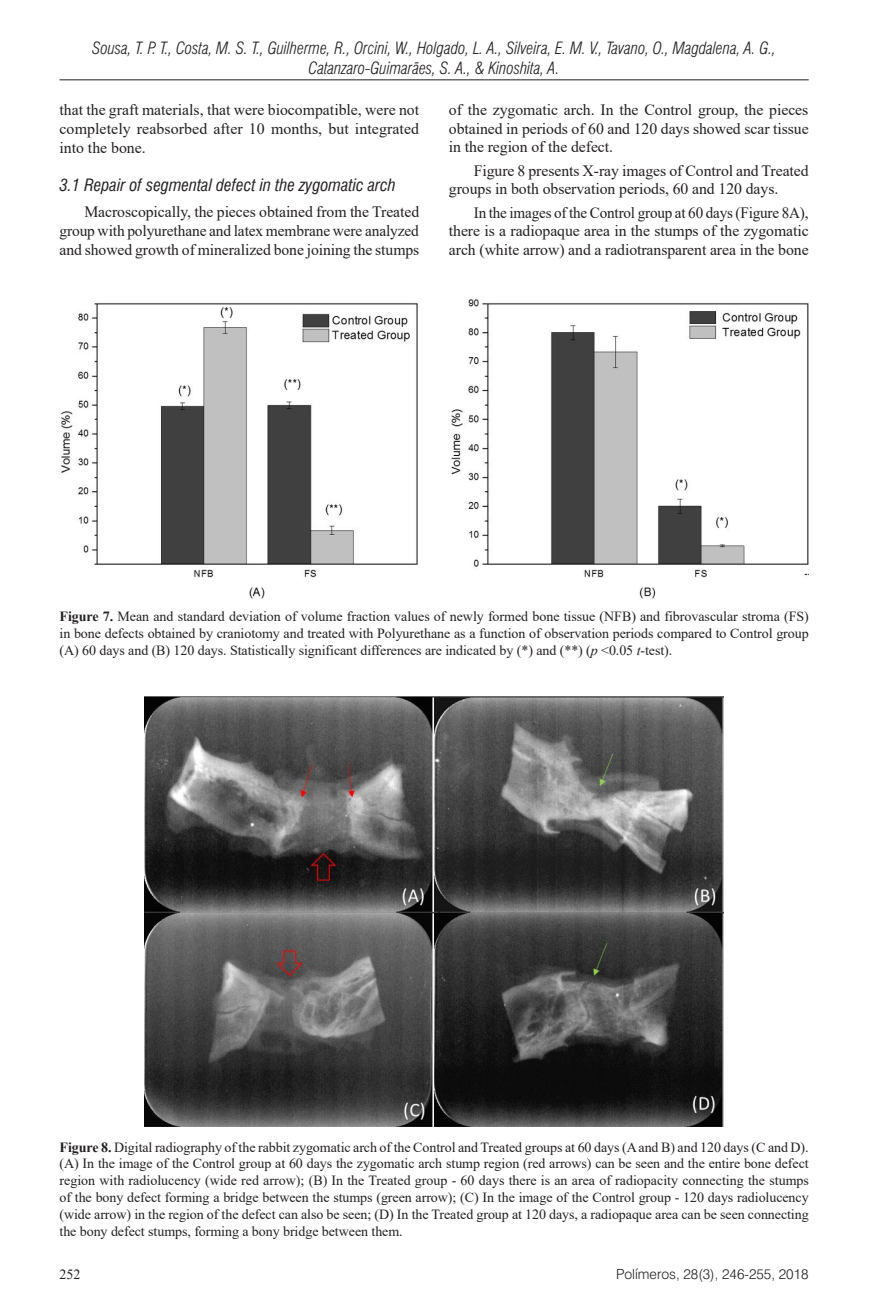
<style>
.page{position:relative;width:893px;height:1315px;background:#fff}
.page>*{position:absolute;margin:0;border:0;box-sizing:border-box;transform-origin:0 0}
.t1{font:italic 300 condensed 16.62px/19.9px "Swiss 721 BT";letter-spacing:-.01em;color:#231f20;text-align:center}
.Heading2{font:italic condensed 16.62px "Swiss 721 BT";color:#231f20}
.Paragraph{font:15.75px/18.9px "Times New Roman";letter-spacing:-.005em;color:#231f20;text-align:justify}
.Paragraph-2{font:15.75px/18.6px "Times New Roman";letter-spacing:-.005em;color:#231f20;text-align:justify;scale:.96 1}
.FigureCaption{font:14px/16.8px "Times New Roman";letter-spacing:-.005em;color:#231f20;text-align:justify}
.t2{font:300 14px "Swiss 721 BT";color:#231f20}
.s1{font-weight:700}
.s2{font-style:italic}
</style>
<div class="page">
<hr style="left:60px;top:79px;width:749px;height:1px;background:#231f20">
<img style="left:61px;top:299px;width:748px;height:300px">
<img style="left:145px;top:697px;width:578px;height:429px">
<p class="t1" style="left:92px;top:38px;width:686px">Sousa, T. P. T., Costa, M. S. T., Guilherme, R., Orcini, W., Holgado, L. A., Silveira, E. M. V., Tavano, O., Magdalena, A. G.,<br>Catanzaro-Guimarães, S. A., &amp; Kinoshita, A.</p>
<p class="Paragraph" style="left:60px;top:100px;width:361px">that the graft materials, that were biocompatible, were not completely reabsorbed after 10 months, but integrated into the bone.</p>
<p class="Heading2" style="left:60px;top:175px;width:338px">3.1 Repair of segmental defect in the zygomatic arch</p>
<p class="Paragraph" style="left:60px;top:202px;width:361px;text-indent:25px">Macroscopically, the pieces obtained from the Treated group with polyurethane and latex membrane were analyzed and showed growth of mineralized bone joining the stumps</p>
<p class="Paragraph" style="left:449px;top:100px;width:361px">of the zygomatic arch. In the Control group, the pieces obtained in periods of 60 and 120 days showed scar tissue in the region of the defect.</p>
<p class="Paragraph" style="left:449px;top:161px;width:361px;text-indent:25px">Figure 8 presents X-ray images of Control and Treated groups in both observation periods, 60 and 120 days.</p>
<p class="Paragraph-2" style="left:449px;top:203px;width:376px;text-indent:25px">In the images of the Control group at 60 days (Figure 8A), there is a radiopaque area in the stumps of the zygomatic arch (white arrow) and a radiotransparent area in the bone</p>
<p class="FigureCaption" style="left:60px;top:608px;width:751px"><span class="s1">Figure 7.</span> Mean and standard deviation of volume fraction values of newly formed bone tissue (NFB) and fibrovascular stroma (FS) in bone defects obtained by craniotomy and treated with Polyurethane as a function of observation periods compared to Control group (A) 60 days and (B) 120 days. Statistically significant differences are indicated by (*) and (**) (<span class="s2">p</span> &lt;0.05 <span class="s2">t</span>-test).</p>
<p class="FigureCaption" style="left:60px;top:1138px;width:751px"><span class="s1">Figure 8.</span> Digital radiography of the rabbit zygomatic arch of the Control and Treated groups at 60 days (A and B) and 120 days (C and D). (A) In the image of the Control group at 60 days the zygomatic arch stump region (red arrows) can be seen and the entire bone defect region with radiolucency (wide red arrow); (B) In the Treated group - 60 days there is an area of radiopacity connecting the stumps of the bony defect forming a bridge between the stumps (green arrow); (C) In the image of the Control group - 120 days radiolucency (wide arrow) in the region of the defect can also be seen; (D) In the Treated group at 120 days, a radiopaque area can be seen connecting the bony defect stumps, forming a bony bridge between them.</p>
<p class="t2" style="left:616px;top:1265px;width:194px">Polímeros, 28(3), 246-255, 2018</p>
</div>
